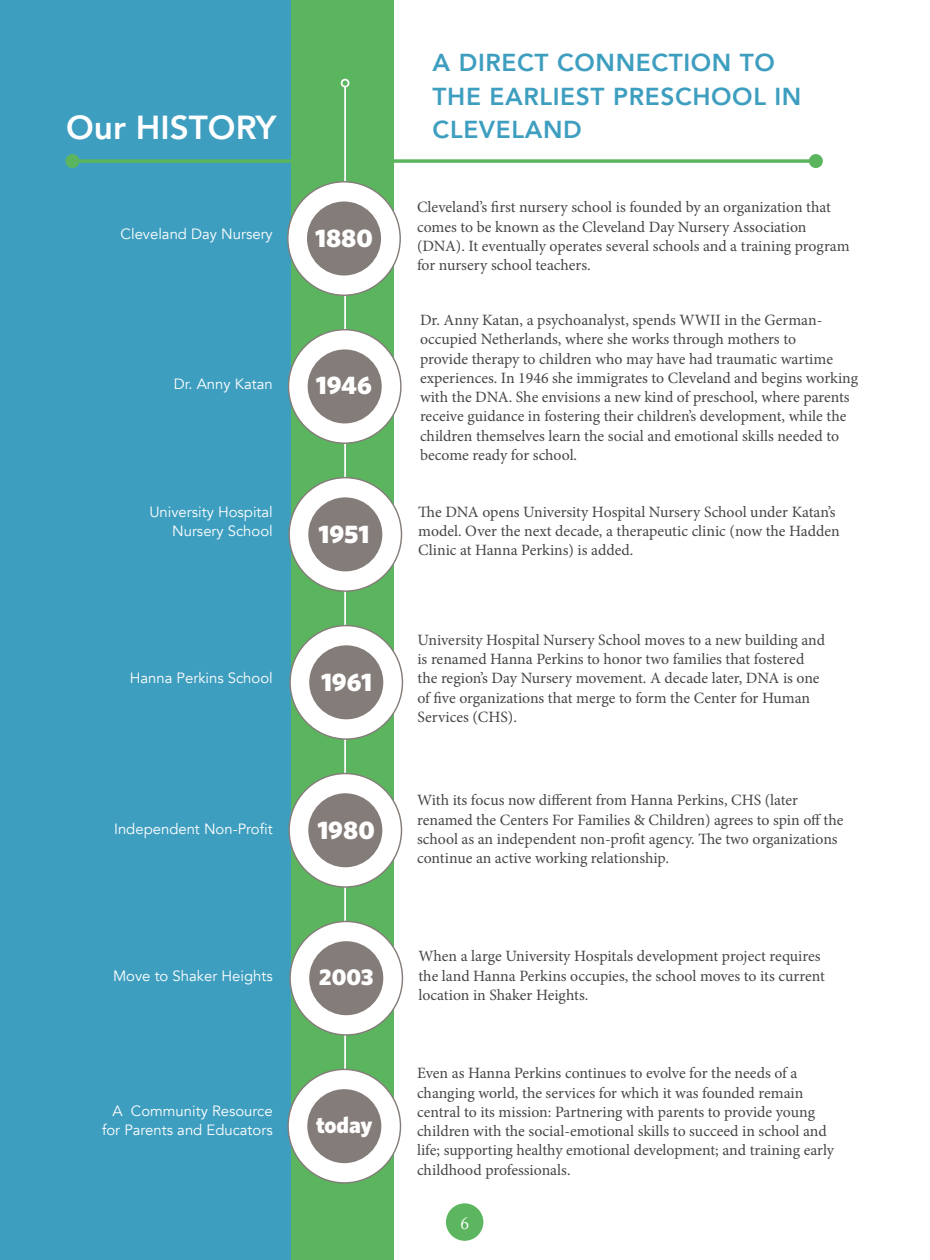
<style>
.page{position:relative;width:930px;height:1260px;background:#fff}
.page>*{position:absolute;margin:0;border:0;box-sizing:border-box;transform-origin:0 0}
.t1{font:800 33.25px "Avenir";color:#fff}
.t2{font:900 25.55px "Whitney";color:#fff}
.t3{font:800 24.5px/33.2px "Avenir";letter-spacing:.025em;color:#3e9ebf}
.t4{font:900 22.93px "Whitney";color:#fff}
.t5{font:17.5px "Adobe Caslon Pro";color:#fff}
.t6{font:15.75px/19.2px "Minion Pro";color:#464647}
.t7{font:14.88px/19.2px "Avenir";color:#fff;text-align:right}
</style>
<div class="page">
<div style="left:446px;top:1203px;width:37px;height:38px;background:#5cb65f;border-radius:50%"></div>
<div style="left:0;top:0;width:293px;height:1260px;background:#3e9ebf"></div>
<svg style="left:79px;top:159px;width:729px;height:4px;background:#66b96f"></svg>
<div style="left:65px;top:154px;width:14px;height:14px;background:#5bb55e;border-radius:50%"></div>
<div style="left:808px;top:154px;width:14px;height:14px;background:#5bb55e;border-radius:50%"></div>
<div style="left:291px;top:0;width:103px;height:1260px;background:#5bb55e"></div>
<hr style="left:344px;top:87px;width:2px;height:1004px;background:#fff">
<div style="left:340px;top:79px;width:9px;height:9px;border:2px solid #fff;border-radius:50%"></div>
<div style="left:288px;top:182px;width:112px;height:113px;background:#fff;border-radius:50%"></div>
<div style="left:307px;top:202px;width:74px;height:74px;background:#847c78;border-radius:50%"></div>
<div style="left:288px;top:330px;width:113px;height:113px;background:#fff;border-radius:50%"></div>
<div style="left:307px;top:349px;width:74px;height:74px;background:#847c78;border-radius:50%"></div>
<div style="left:289px;top:478px;width:112px;height:113px;background:#fff;border-radius:50%"></div>
<div style="left:308px;top:497px;width:74px;height:74px;background:#847c78;border-radius:50%"></div>
<div style="left:290px;top:626px;width:112px;height:113px;background:#fff;border-radius:50%"></div>
<div style="left:309px;top:645px;width:74px;height:74px;background:#847c78;border-radius:50%"></div>
<div style="left:289px;top:774px;width:112px;height:113px;background:#fff;border-radius:50%"></div>
<div style="left:308px;top:793px;width:74px;height:74px;background:#847c78;border-radius:50%"></div>
<div style="left:290px;top:921px;width:112px;height:114px;background:#fff;border-radius:50%"></div>
<div style="left:309px;top:941px;width:74px;height:74px;background:#847c78;border-radius:50%"></div>
<div style="left:288px;top:1069px;width:112px;height:114px;background:#fff;border-radius:50%"></div>
<div style="left:307px;top:1089px;width:74px;height:74px;background:#847c78;border-radius:50%"></div>
<h3 class="t3" style="left:432px;top:46px;width:370px">A DIRECT CONNECTION TO<br>THE EARLIEST PRESCHOOL IN</h3>
<h1 class="t1" style="left:66px;top:101px;width:211px">Our HISTORY</h1>
<h3 class="t3" style="left:432px;top:113px;width:151px">CLEVELAND</h3>
<p class="t7" style="left:121px;top:224px;width:154px">Cleveland Day Nursery</p>
<h2 class="t2" style="left:315px;top:223px;width:59px">1880</h2>
<p class="t7" style="left:174px;top:374px;width:100px">Dr. Anny Katan</p>
<h2 class="t2" style="left:316px;top:370px;width:58px">1946</h2>
<p class="t6" style="left:417px;top:198px;width:434px">Cleveland’s first nursery school is founded by an organization that comes to be known as the Cleveland Day Nursery Association (DNA). It eventually operates several schools and a training program for nursery school teachers.</p>
<p class="t6" style="left:420px;top:310px;width:439px">Dr. Anny Katan, a psychoanalyst, spends WWII in the German&shy;occupied Netherlands, where she works through mothers to<br>provide therapy to children who may have had traumatic wartime experiences. In 1946 she immigrates to Cleveland and begins working with the DNA. She envisions a new kind of preschool, where parents receive guidance in fostering their children’s development, while the children themselves learn the social and emotional skills needed to become ready for school.</p>
<p class="t7" style="left:149px;top:502px;width:125px">University Hospital<br>Nursery School</p>
<p class="t6" style="left:418px;top:502px;width:423px">The DNA opens University Hospital Nursery School under Katan’s model. Over the next decade, a therapeutic clinic (now the Hadden<br>Clinic at Hanna Perkins) is added.</p>
<h2 class="t2" style="left:318px;top:518px;width:52px">1951</h2>
<p class="t7" style="left:130px;top:669px;width:145px">Hanna Perkins School</p>
<h2 class="t2" style="left:321px;top:666px;width:53px">1961</h2>
<p class="t7" style="left:114px;top:820px;width:160px">Independent Non-Profit</p>
<h2 class="t2" style="left:317px;top:814px;width:59px">1980</h2>
<p class="t7" style="left:113px;top:967px;width:161px">Move to Shaker Heights</p>
<h3 class="t4" style="left:319px;top:963px;width:56px">2003</h3>
<p class="t7" style="left:102px;top:1102px;width:172px">A Community Resource for Parents and Educators</p>
<h3 class="t4" style="left:316px;top:1111px;width:58px">today</h3>
<p class="t6" style="left:417px;top:630px;width:409px">University Hospital Nursery School moves to a new building and is renamed Hanna Perkins to honor two families that fostered the region’s Day Nursery movement. A decade later, DNA is one of five organizations that merge to form the Center for Human Services (CHS).</p>
<p class="t6" style="left:417px;top:791px;width:428px">With its focus now different from Hanna Perkins, CHS (later renamed the Centers For Families &amp; Children) agrees to spin off the school as an independent non-profit agency. The two organizations continue an active working relationship.</p>
<p class="t6" style="left:418px;top:947px;width:408px">When a large University Hospitals development project requires the land Hanna Perkins occupies, the school moves to its current location in Shaker Heights.</p>
<p class="t6" style="left:417px;top:1064px;width:418px">Even as Hanna Perkins continues to evolve for the needs of a changing world, the services for which it was founded remain central to its mission: Partnering with parents to provide young children with the social-emotional skills to succeed in school and life; supporting healthy emotional development; and training early childhood professionals.</p>
<p class="t5" style="left:460px;top:1212px;width:10px">6</p>
</div>
